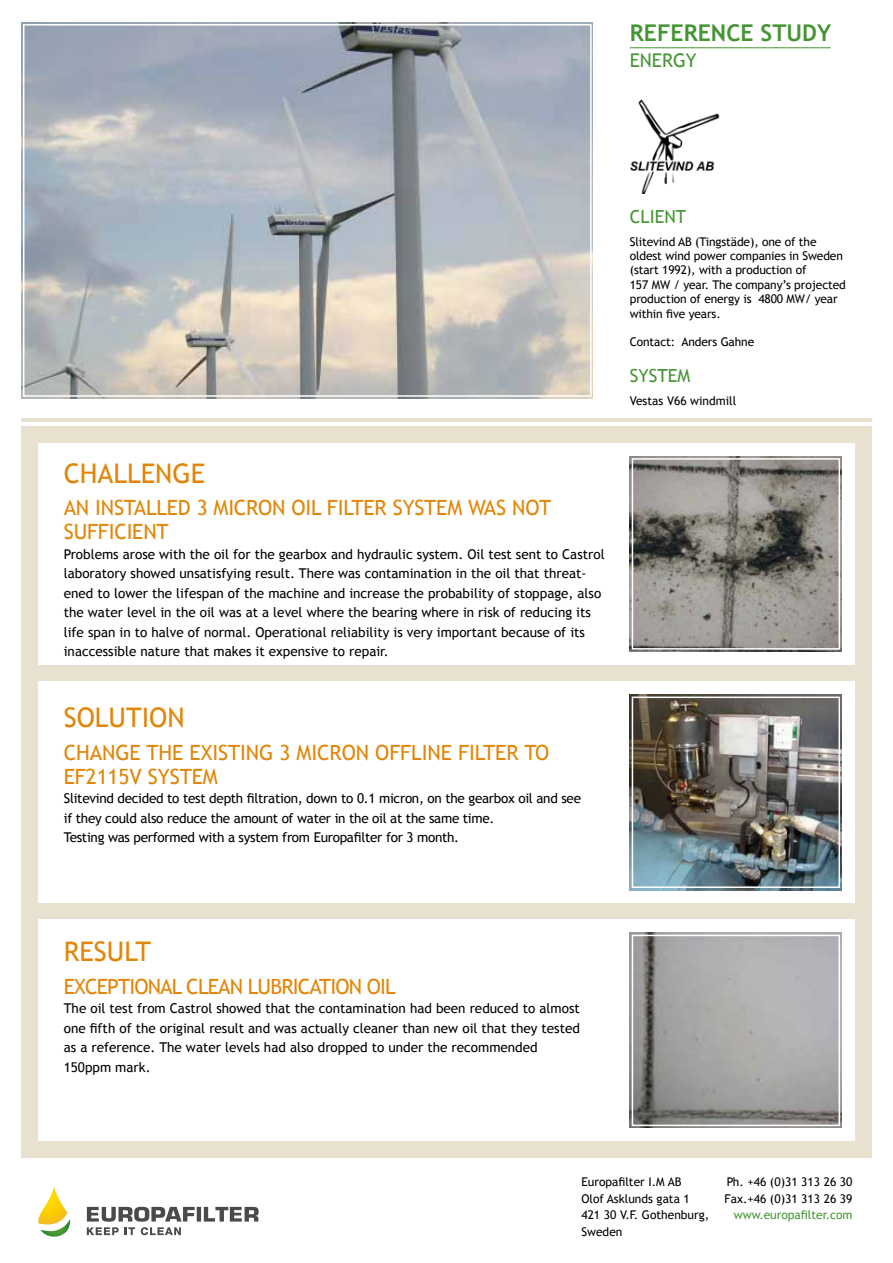
<style>
.page{position:relative;width:893px;height:1263px;background:#fff}
.page>*{position:absolute;margin:0;border:0;box-sizing:border-box;transform-origin:0 0}
.t1{font:27px "Trebuchet MS";color:#e18608}
.t2{font:700 23.1px "Trebuchet MS";color:#459534}
.t3{font:21px/24px "Trebuchet MS";letter-spacing:-.01em;color:#e18608}
.t4{font:21px "Trebuchet MS";letter-spacing:-.04em;color:#e18608}
.t5{font:18.9px "Trebuchet MS";color:#459534}
.t6{font:18px "Trebuchet MS";color:#459534}
.t7{font:13.5px/19.5px "Trebuchet MS";color:#000}
.t8{font:13.5px/19.5px "Trebuchet MS";letter-spacing:-.02em;color:#000}
.t9{font:12px/14.4px "Trebuchet MS";letter-spacing:-.01em;color:#000}
.t10{font:12px "Trebuchet MS";color:#459534}
</style>
<div class="page">
<img style="left:21px;top:22px;width:571px;height:376px">
<div style="left:21px;top:427px;width:851px;height:731px;background:#e9e1d0"></div>
<div style="left:38px;top:444px;width:817px;height:221px;background:#fff"></div>
<div style="left:38px;top:682px;width:817px;height:221px;background:#fff"></div>
<div style="left:38px;top:920px;width:817px;height:221px;background:#fff"></div>
<img style="left:630px;top:932px;width:212px;height:196px">
<img style="left:630px;top:694px;width:212px;height:196px">
<img style="left:630px;top:456px;width:212px;height:196px">
<hr style="left:21px;top:418px;width:851px;height:4px;background:#e9e1d0">
<hr style="left:630px;top:47px;width:201px;height:1px;background:#459534">
<svg style="left:38px;top:1187px;width:32px;height:50px"></svg>
<svg style="left:87px;top:1207px;width:172px;height:28px"></svg>
<img style="left:629px;top:100px;width:91px;height:93px">
<div style="left:632px;top:696px;width:208px;height:192px;border:2px solid #fff"></div>
<div style="left:632px;top:935px;width:208px;height:191px;border:2px solid #fff"></div>
<div style="left:632px;top:458px;width:208px;height:192px;border:2px solid #fff"></div>
<div style="left:23px;top:24px;width:569px;height:373px;border:2px solid #fff"></div>
<h2 class="t2" style="left:630px;top:19px;width:203px">REFERENCE STUDY</h2>
<h3 class="t5" style="left:630px;top:49px;width:68px">Energy</h3>
<h1 class="t1" style="left:64px;top:457px;width:143px">Challenge</h1>
<h3 class="t3" style="left:64px;top:496px;width:489px">An installed 3 micron oil filter system was not sufficient</h3>
<p class="t7" style="left:64px;top:544px;width:542px">Problems arose with the oil for the gearbox and hydraulic system. Oil test sent to Castrol laboratory showed unsatisfying result. There was contamination in the oil that threat&shy;ened to lower the lifespan of the machine and increase the probability of stoppage, also the water level in the oil was at a level where the bearing where in risk of reducing its life span in to halve of normal. Operational reliability is very important because of its inaccessible nature that makes it expensive to repair.</p>
<h1 class="t1" style="left:64px;top:702px;width:122px">Solution</h1>
<h3 class="t3" style="left:64px;top:740px;width:487px">Change the existing 3 micron offline filter to<br>EF2115V system</h3>
<p class="t8" style="left:64px;top:789px;width:519px">Slitevind decided to test depth filtration, down to 0.1 micron, on the gearbox oil and see if they could also reduce the amount of water in the oil at the same time.<br>Testing was performed with a system from Europafilter for 3 month.</p>
<h3 class="t6" style="left:630px;top:206px;width:58px">Client</h3>
<p class="t9" style="left:630px;top:234px;width:218px">Slitevind AB (Tingstäde), one of the oldest wind power companies in Sweden (start 1992), with a production of<br>157 MW / year. The company’s projected production of energy is 4800 MW/ year within five years.</p>
<p class="t9" style="left:630px;top:335px;width:126px">Contact: Anders Gahne</p>
<h3 class="t6" style="left:630px;top:365px;width:62px">System</h3>
<p class="t9" style="left:630px;top:394px;width:108px">Vestas V66 windmill</p>
<h1 class="t1" style="left:64px;top:935px;width:89px">Result</h1>
<h3 class="t4" style="left:64px;top:974px;width:333px">Exceptional clean lubrication oil</h3>
<p class="t7" style="left:64px;top:999px;width:518px">The oil test from Castrol showed that the contamination had been reduced to almost one fifth of the original result and was actually cleaner than new oil that they tested as a reference. The water levels had also dropped to under the recommended 150ppm mark.</p>
<p class="t9" style="left:581px;top:1174px;width:129px;line-height:16.5px">Europafilter I.M AB<br>Olof Asklunds gata 1<br>421 30 V.F. Gothenburg,<br>Sweden</p>
<p class="t9" style="left:724px;top:1174px;width:130px;line-height:16.5px">Ph. +46 (0)31 313 26 30<br>Fax.+46 (0)31 313 26 39</p>
<p class="t10" style="left:734px;top:1208px;width:120px">www.europafilter.com</p>
</div>
